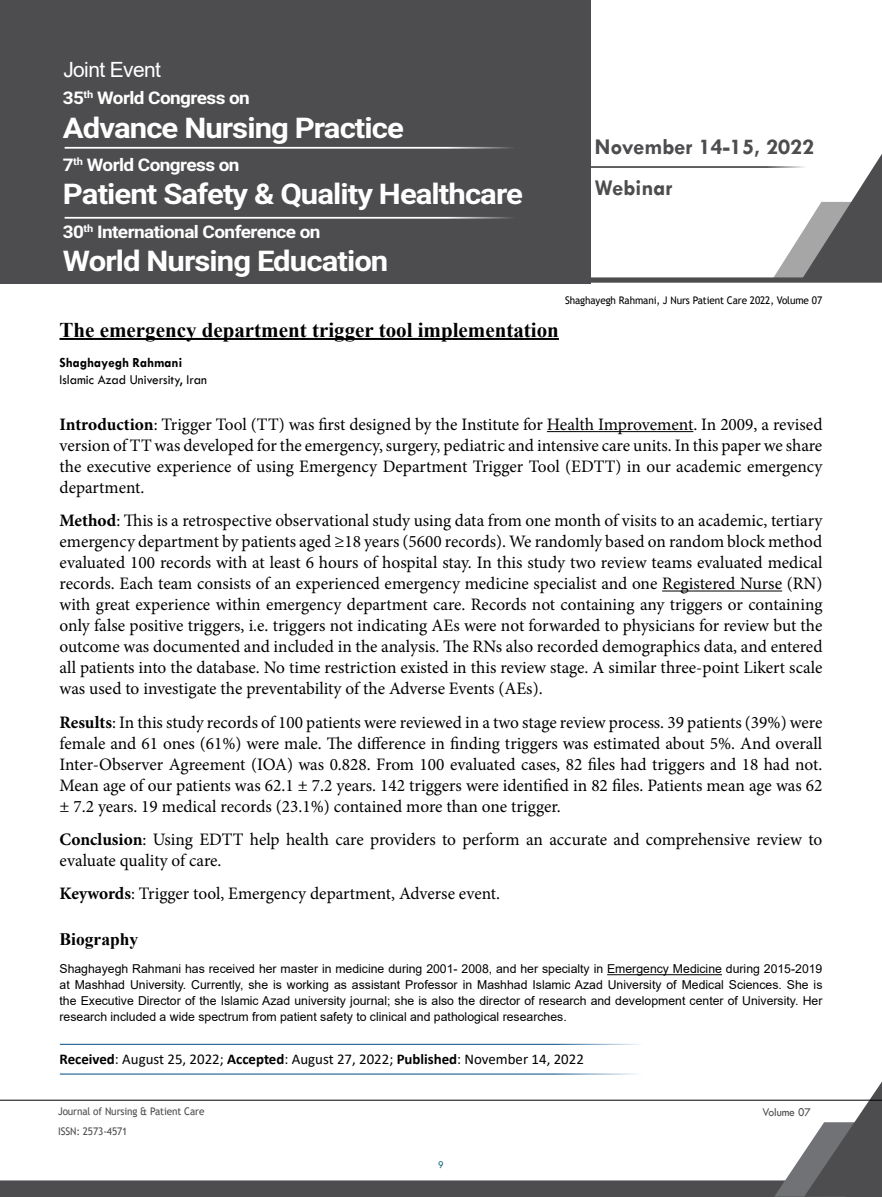
<style>
.page{position:relative;width:882px;height:1197px;background:#fff}
.page>*{position:absolute;margin:0;border:0;box-sizing:border-box;transform-origin:0 0}
.t1{font:700 28.53px "Roboto";letter-spacing:-.03em;color:#fff;scale:1.09 1}
.t2{font:700 22.75px/41.1px "Tw Cen";color:#4d4d4f}
.t3{font:700 21px "Times New Roman";color:#000}
.t4{font:21px "Arial";letter-spacing:-.03em;color:#fff}
.t5{font:17.5px/21px "Minion Pro";color:#000;text-align:justify}
.t6{font:700 17.5px "Roboto";letter-spacing:-.03em;color:#fff;scale:1.09 1}
.t7{font:700 17.5px "Times New Roman";color:#000}
.t8{font:14.88px "Calibri";color:#000}
.t9{font:14px "Tw Cen";color:#000;scale:.95 1}
.t10{font:700 14px "Tw Cen";color:#000;scale:.95 1}
.t11{font:12.25px/15.8px "Arial";color:#000;text-align:justify}
.t12{font:12.25px "Tw Cen";letter-spacing:-.01em;color:#4d4d4f;scale:.95 1}
.t13{font:10.5px "Trebuchet MS";letter-spacing:-.01em;color:#000;scale:.95 1}
.t14{font:10.5px "Trebuchet MS";letter-spacing:-.01em;color:#4d4d4f;scale:.95 1}
.t15{font:10.5px "Tw Cen";color:#15697e;scale:.95 1}
.s1{font-weight:700}
</style>
<div class="page">
<svg style="left:0;top:1081px;width:882px;height:116px"></svg>
<hr style="left:0;top:1100px;width:882px;height:1px;background:#000">
<div style="left:0;top:0;width:590px;height:283px;background:#4d4d4f"></div>
<svg style="left:64px;top:153px;width:818px;height:130px"></svg>
<hr style="left:65px;top:147px;width:477px;height:2px;background:#fff">
<hr style="left:65px;top:217px;width:477px;height:2px;background:#fff">
<hr style="left:60px;top:338px;width:499px;height:2px;background:#000">
<hr style="left:547px;top:431px;width:146px;height:1px;background:#000">
<hr style="left:662px;top:591px;width:120px;height:1px;background:#000">
<hr style="left:607px;top:974px;width:115px;height:1px;background:#000">
<hr style="left:60px;top:1044px;width:618px;height:1px;background:#004b84">
<hr style="left:60px;top:1074px;width:618px;height:1px;background:#004b84">
<p class="t4" style="left:63px;top:55px;width:99px">Joint Event</p>
<p class="t6" style="left:63px;top:86px;width:173px">35<sup>th</sup> World Congress on</p>
<h1 class="t1" style="left:63px;top:107px;width:314px">Advance Nursing Practice</h1>
<p class="t6" style="left:63px;top:152px;width:164px">7<sup>th</sup> World Congress on</p>
<h1 class="t1" style="left:63px;top:174px;width:424px">Patient Safety &amp; Quality Healthcare</h1>
<p class="t6" style="left:63px;top:219px;width:238px">30<sup>th</sup> International Conference on</p>
<h1 class="t1" style="left:63px;top:241px;width:300px">World Nursing Education</h1>
<h2 class="t2" style="left:595px;top:126px;width:221px">November 14-15, 2022<br>Webinar</h2>
<p class="t13" style="left:565px;top:293px;width:272px">Shaghayegh Rahmani, J Nurs Patient Care 2022, Volume 07</p>
<p class="t3" style="left:60px;top:314px;width:501px">The emergency department trigger tool implementation</p>
<p class="t10" style="left:60px;top:354px;width:131px">Shaghayegh Rahmani</p>
<p class="t9" style="left:60px;top:371px;width:157px">Islamic Azad University, Iran</p>
<p class="t5" style="left:60px;top:414px;width:764px"><span class="s1">Introduction</span>: Trigger Tool (TT) was first designed by the Institute for Health Improvement. In 2009, a revised version of TT was developed for the emergency, surgery, pediatric and intensive care units. In this paper we share the executive experience of using Emergency Department Trigger Tool (EDTT) in our academic emergency department.</p>
<p class="t5" style="left:60px;top:510px;width:765px"><span class="s1">Method</span>: This is a retrospective observational study using data from one month of visits to an academic, tertiary emergency department by patients aged ≥18 years (5600 records). We randomly based on random block method evaluated 100 records with at least 6 hours of hospital stay. In this study two review teams evaluated medical records. Each team consists of an experienced emergency medicine specialist and one Registered Nurse (RN) with great experience within emergency department care. Records not containing any triggers or containing only false positive triggers, i.e. triggers not indicating AEs were not forwarded to physicians for review but the outcome was documented and included in the analysis. The RNs also recorded demographics data, and entered all patients into the database. No time restriction existed in this review stage. A similar three-point Likert scale was used to investigate the preventability of the Adverse Events (AEs).</p>
<p class="t5" style="left:60px;top:712px;width:765px"><span class="s1">Results</span>: In this study records of 100 patients were reviewed in a two stage review process. 39 patients (39%) were female and 61 ones (61%) were male. The difference in finding triggers was estimated about 5%. And overall Inter-Observer Agreement (IOA) was 0.828. From 100 evaluated cases, 82 files had triggers and 18 had not.<br>Mean age of our patients was 62.1 ± 7.2 years. 142 triggers were identified in 82 files. Patients mean age was 62 ± 7.2 years. 19 medical records (23.1%) contained more than one trigger.</p>
<p class="t5" style="left:60px;top:829px;width:764px"><span class="s1">Conclusion</span>: Using EDTT help health care providers to perform an accurate and comprehensive review to evaluate quality of care.</p>
<p class="t5" style="left:60px;top:883px;width:442px"><span class="s1">Keywords</span>: Trigger tool, Emergency department, Adverse event.</p>
<p class="t7" style="left:60px;top:927px;width:80px">Biography</p>
<p class="t11" style="left:60px;top:961px;width:764px">Shaghayegh Rahmani has received her master in medicine during 2001- 2008, and her specialty in Emergency Medicine during 2015-2019 at Mashhad University. Currently, she is working as assistant Professor in Mashhad Islamic Azad University of Medical Sciences. She is the Executive Director of the Islamic Azad university journal; she is also the director of research and development center of University. Her research included a wide spectrum from patient safety to clinical and pathological researches.</p>
<p class="t8" style="left:60px;top:1049px;width:526px"><span class="s1">Received</span>: August 25, 2022; <span class="s1">Accepted</span>: August 27, 2022; <span class="s1">Published</span>: November 14, 2022</p>
<p class="t14" style="left:58px;top:1105px;width:156px">Journal of Nursing &amp; Patient Care</p>
<p class="t12" style="left:762px;top:1104px;width:53px">Volume 07</p>
<p class="t14" style="left:58px;top:1125px;width:75px">ISSN: 2573-4571</p>
<p class="t15" style="left:438px;top:1159px;width:7px">9</p>
</div>
